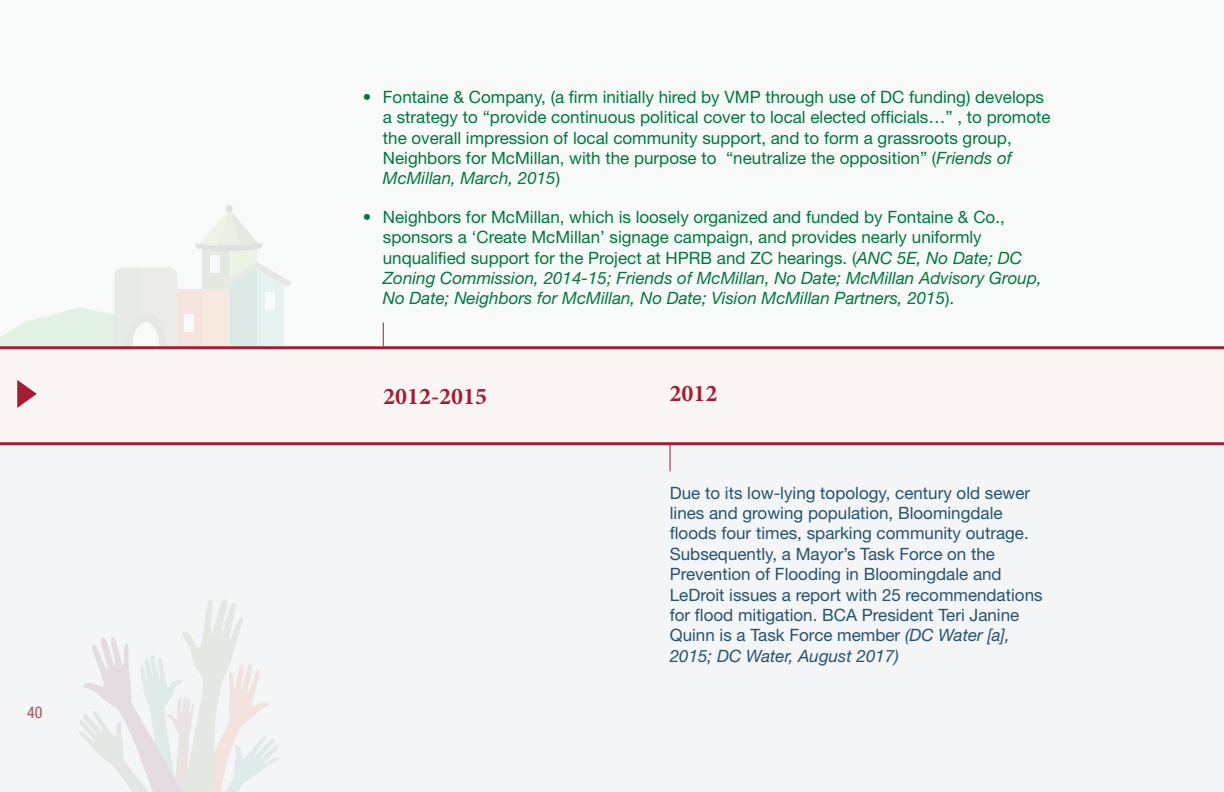
<style>
.page{position:relative;width:1224px;height:792px;background:#fff}
.page>*{position:absolute;margin:0;border:0;box-sizing:border-box;transform-origin:0 0}
.t1{font:700 24px "Minion Pro";color:#a51d35}
.TIMELINE_ARCHITECTUR{font:17px/20.4px "Helvetica Neue LT Std";color:#00783e}
.tIMELINE_SOCIAL{font:17px/20.4px "Helvetica Neue LT Std";color:#26526f}
.t2{font:condensed 16px "Helvetica Neue LT Std";color:#ad5150}
.s1{font-style:italic}
</style>
<div class="page">
<div style="left:0;top:444px;width:1224px;height:348px;background:#f3f5f6"></div>
<div style="left:0;top:0;width:1224px;height:348px;background:#f7faf8"></div>
<div style="left:175px;top:290px;width:28px;height:57px;background:#f6e4e1"></div>
<svg style="left:0;top:267px;width:177px;height:79px"></svg>
<div style="left:184px;top:314px;width:10px;height:18px;background:#f7faf8"></div>
<svg style="left:195px;top:205px;width:97px;height:141px"></svg>
<svg style="left:79px;top:599px;width:200px;height:193px"></svg>
<div style="left:0;top:348px;width:1224px;height:96px;background:#fbf6f4"></div>
<hr style="left:0;top:346px;width:1224px;height:3px;background:#a51d35">
<hr style="left:0;top:442px;width:1224px;height:3px;background:#a51d35">
<svg style="left:17px;top:380px;width:20px;height:28px"></svg>
<svg style="left:383px;top:323px;width:1px;height:23px"></svg>
<svg style="left:670px;top:445px;width:1px;height:26px"></svg>
<p class="t2" style="left:27px;top:703px;width:17px">40</p>
<p class="TIMELINE_ARCHITECTUR" style="left:383px;top:86px;width:669px;text-indent:-20px">• Fontaine &amp; Company, (a firm initially hired by VMP through use of DC funding) develops a strategy to “provide continuous political cover to local elected officials…” , to promote the overall impression of local community support, and to form a grassroots group, Neighbors for McMillan, with the purpose to “neutralize the opposition” (<span class="s1">Friends of McMillan, March, 2015</span>)</p>
<p class="TIMELINE_ARCHITECTUR" style="left:383px;top:206px;width:660px;text-indent:-20px">• Neighbors for McMillan, which is loosely organized and funded by Fontaine &amp; Co., sponsors a ‘Create McMillan’ signage campaign, and provides nearly uniformly unqualified support for the Project at HPRB and ZC hearings. (<span class="s1">ANC 5E, No Date; DC Zoning Commission, 2014-15; Friends of McMillan, No Date; McMillan Advisory Group, No Date; Neighbors for McMillan, No Date; Vision McMillan Partners, 2015</span>).</p>
<p class="t1" style="left:383px;top:379px;width:106px">2012-2015</p>
<p class="t1" style="left:670px;top:377px;width:49px">2012</p>
<p class="tIMELINE_SOCIAL" style="left:670px;top:482px;width:374px">Due to its low-lying topology, century old sewer lines and growing population, Bloomingdale floods four times, sparking community outrage.<br>Subsequently, a Mayor’s Task Force on the Prevention of Flooding in Bloomingdale and LeDroit issues a report with 25 recommendations for flood mitigation. BCA President Teri Janine Quinn is a Task Force member <span class="s1">(DC Water [a], 2015; DC Water, August 2017)</span></p>
</div>
